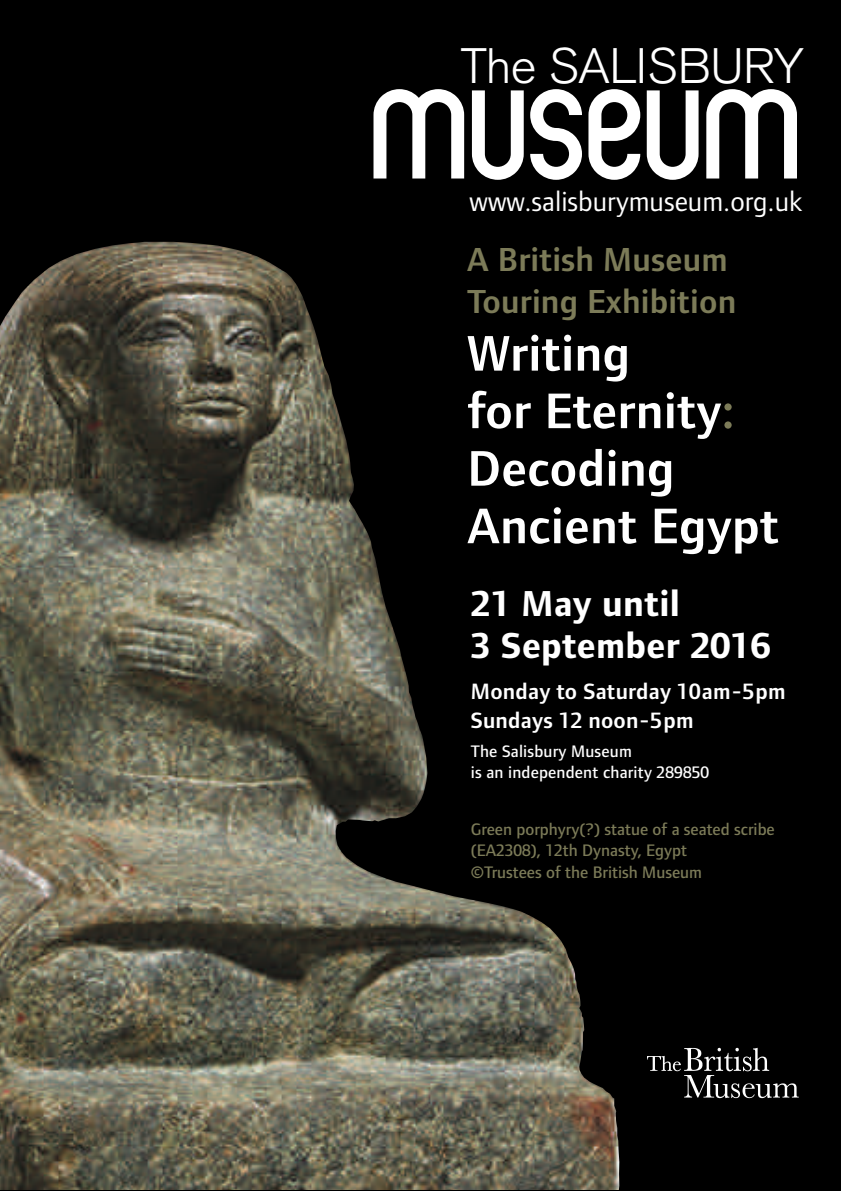
<style>
.page{position:relative;width:842px;height:1191px;background:#fff}
.page>*{position:absolute;margin:0;border:0;box-sizing:border-box;transform-origin:0 0}
.t1{font:600 51.8px/57.6px "Foundry Form Sans";letter-spacing:.005em;color:#fff}
.t2{font:300 49.4px "Akzidenz Grotesk BE";letter-spacing:-.015em;color:#fff}
.t3{font:700 37.4px/42px "Foundry Form Sans";letter-spacing:.01em;color:#fff}
.t4{font:600 34.6px/41.6px "Foundry Form Sans";letter-spacing:.005em;color:#7c7b58}
.t5{font:28.8px "Foundry Form Sans";color:#fff}
.t6{font:600 23px/29px "Foundry Form Sans";letter-spacing:.01em;color:#fff}
.t7{font:500 17.2px/21.6px "Foundry Form Sans";color:#7c7b58}
.t8{font:500 17.2px/21.6px "Foundry Form Sans";letter-spacing:.01em;color:#fff}
.s1{color:#7c7b58}
</style>
<div class="page">
<div style="left:0;top:1px;width:840px;height:1190px;background:#000"></div>
<img style="left:0;top:242px;width:620px;height:947px">
<svg style="left:373px;top:89px;width:424px;height:91px"></svg>
<img style="left:647px;top:1047px;width:152px;height:52px">
<h2 class="t2" style="left:460px;top:38px;width:345px">The SALISBURY</h2>
<h3 class="t5" style="left:470px;top:185px;width:334px">www.salisburymuseum.org.uk</h3>
<h3 class="t4" style="left:467px;top:239px;width:271px">A British Museum<br>Touring Exhibition</h3>
<h1 class="t1" style="left:467px;top:324px;width:313px">Writing<br>for Eternity<span class="s1">:<br></span>Decoding<br>Ancient Egypt</h1>
<h3 class="t3" style="left:471px;top:583px;width:301px">21 May until<br>3 September 2016</h3>
<h3 class="t6" style="left:471px;top:676px;width:316px">Monday to Saturday 10am-5pm<br>Sundays 12 noon-5pm</h3>
<p class="t8" style="left:471px;top:740px;width:240px">The Salisbury Museum<br>is an independent charity 289850</p>
<p class="t7" style="left:471px;top:818px;width:306px">Green porphyry(?) statue of a seated scribe (EA2308), 12th Dynasty, Egypt<br>©Trustees of the British Museum</p>
</div>
